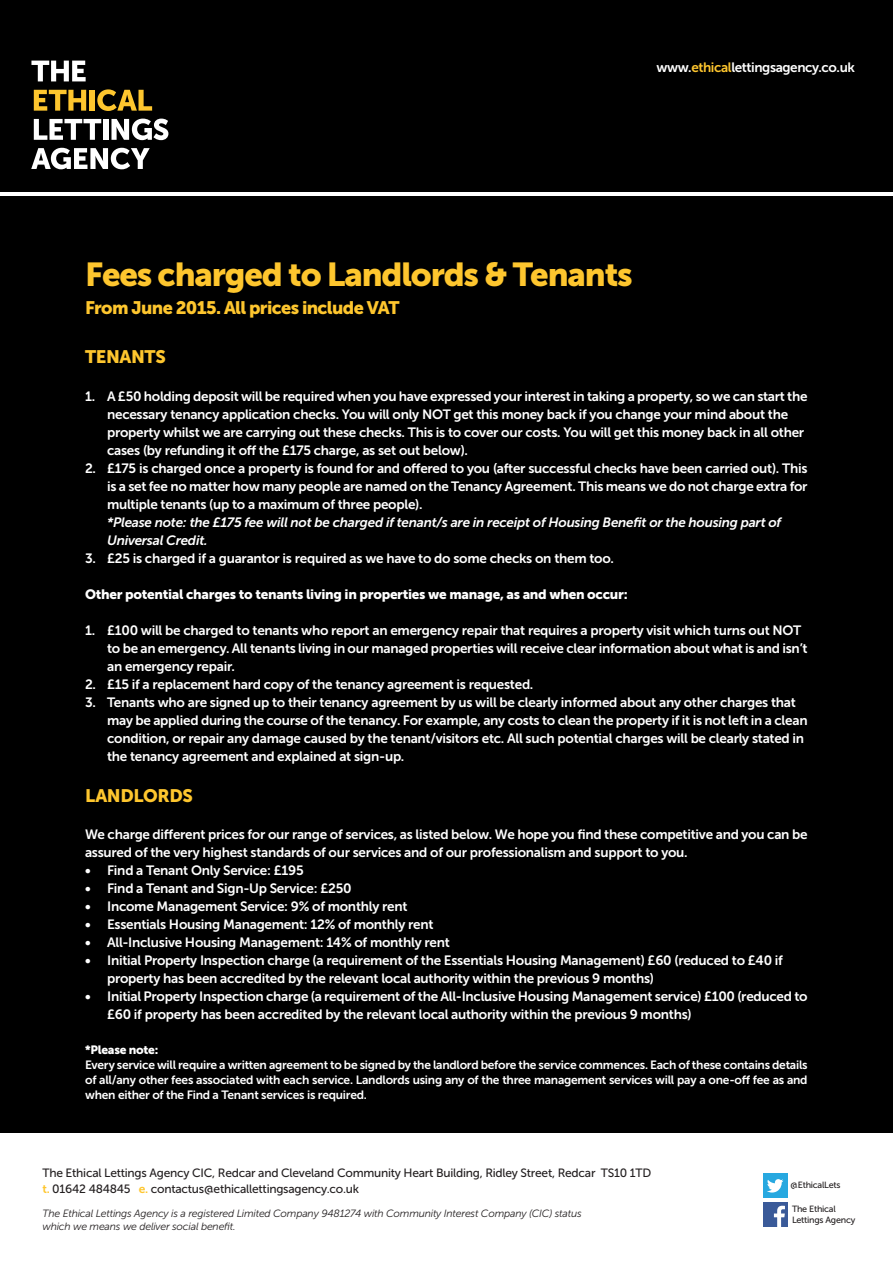
<style>
.page{position:relative;width:893px;height:1263px;background:#fff}
.page>*{position:absolute;margin:0;border:0;box-sizing:border-box;transform-origin:0 0}
.t1{font:33px "Museo Sans 900";letter-spacing:-.035em;color:#fec62e}
.t2{font:18px "Museo Sans 900";letter-spacing:-.035em;color:#fec62e}
.t3{font:13.5px/18px "Museo Sans 700";letter-spacing:-.02em;color:#fff}
.t4{font:italic 13.5px/18px "Museo Sans 700";letter-spacing:-.02em;color:#fff}
.t5{font:13.5px "Museo Sans 900";letter-spacing:-.02em;color:#fff}
.t6{font:12px/15px "Museo Sans 700";letter-spacing:-.02em;color:#fff;text-align:justify}
.t7{font:12px/16.5px "Museo Sans 500";letter-spacing:-.02em;color:#231f20}
.t8{font:12px "Museo Sans 900";letter-spacing:-.02em;color:#fff}
.t9{font:italic 10.5px/12.6px "Museo Sans 300";letter-spacing:-.02em;color:#231f20}
.t10{font:9px/10.8px "Museo Sans 500";letter-spacing:-.025em;color:#231f20}
.s1{color:#fec62e}
.s2{font-family:"Museo Sans 700";color:#fec62e}
</style>
<div class="page">
<div style="left:0;top:0;width:893px;height:191px;background:#000"></div>
<div style="left:0;top:196px;width:893px;height:937px;background:#000"></div>
<svg style="left:31px;top:61px;width:55px;height:20px"></svg>
<svg style="left:34px;top:90px;width:52px;height:21px"></svg>
<div style="left:89px;top:90px;width:6px;height:21px;background:#fec62e"></div>
<svg style="left:97px;top:89px;width:55px;height:22px"></svg>
<svg style="left:34px;top:119px;width:67px;height:21px"></svg>
<div style="left:103px;top:119px;width:5px;height:21px;background:#fff"></div>
<svg style="left:111px;top:119px;width:57px;height:21px"></svg>
<svg style="left:31px;top:148px;width:119px;height:21px"></svg>
<div style="left:763px;top:1173px;width:24px;height:25px;background:#27a8e0"></div>
<svg style="left:767px;top:1179px;width:16px;height:13px"></svg>
<div style="left:763px;top:1202px;width:24px;height:25px;background:#3a5a99"></div>
<svg style="left:774px;top:1206px;width:11px;height:21px"></svg>
<p class="t3" style="left:656px;top:59px;width:200px">www.<span class="s1">ethical</span>lettingsagency.co.uk</p>
<h1 class="t1" style="left:85px;top:255px;width:549px">Fees charged to Landlords &amp; Tenants</h1>
<h2 class="t2" style="left:85px;top:297px;width:316px">From June 2015. All prices include VAT</h2>
<h2 class="t2" style="left:85px;top:346px;width:82px">TENANTS</h2>
<p class="t3" style="left:107px;top:387px;width:702px;text-indent:-22px">1. A £50 holding deposit will be required when you have expressed your interest in taking a property, so we can start the necessary tenancy application checks. You will only NOT get this money back if you change your mind about the property whilst we are carrying out these checks. This is to cover our costs. You will get this money back in all other cases (by refunding it off the £175 charge, as set out below).</p>
<p class="t3" style="left:107px;top:459px;width:702px;text-align:justify;text-indent:-22px">2. £175 is charged once a property is found for and offered to you (after successful checks have been carried out). This is a set fee no matter how many people are named on the Tenancy Agreement. This means we do not charge extra for multiple tenants (up to a maximum of three people).</p>
<p class="t4" style="left:107px;top:513px;width:676px">*Please note: the £175 fee will not be charged if tenant/s are in receipt of Housing Benefit or the housing part of<br>Universal Credit.</p>
<p class="t3" style="left:85px;top:549px;width:530px">3. £25 is charged if a guarantor is required as we have to do some checks on them too.</p>
<p class="t5" style="left:85px;top:586px;width:544px">Other potential charges to tenants living in properties we manage, as and when occur:</p>
<p class="t3" style="left:107px;top:621px;width:702px;text-indent:-22px">1. £100 will be charged to tenants who report an emergency repair that requires a property visit which turns out NOT to be an emergency. All tenants living in our managed properties will receive clear information about what is and isn’t an emergency repair.</p>
<p class="t3" style="left:85px;top:675px;width:450px">2. £15 if a replacement hard copy of the tenancy agreement is requested.</p>
<p class="t3" style="left:107px;top:693px;width:702px;text-indent:-22px">3. Tenants who are signed up to their tenancy agreement by us will be clearly informed about any other charges that may be applied during the course of the tenancy. For example, any costs to clean the property if it is not left in a clean condition, or repair any damage caused by the tenant/visitors etc. All such potential charges will be clearly stated in the tenancy agreement and explained at sign-up.</p>
<h2 class="t2" style="left:85px;top:785px;width:109px">LANDLORDS</h2>
<p class="t3" style="left:85px;top:826px;width:724px">We charge different prices for our range of services, as listed below. We hope you find these competitive and you can be assured of the very highest standards of our services and of our professionalism and support to you.</p>
<p class="t3" style="left:85px;top:862px;width:220px">• Find a Tenant Only Service: £195</p>
<p class="t3" style="left:85px;top:880px;width:268px">• Find a Tenant and Sign-Up Service: £250</p>
<p class="t3" style="left:85px;top:898px;width:324px">• Income Management Service: 9% of monthly rent</p>
<p class="t3" style="left:85px;top:916px;width:350px">• Essentials Housing Management: 12% of monthly rent</p>
<p class="t3" style="left:85px;top:934px;width:366px">• All-Inclusive Housing Management: 14% of monthly rent</p>
<p class="t3" style="left:107px;top:952px;width:677px;text-indent:-22px">• Initial Property Inspection charge (a requirement of the Essentials Housing Management) £60 (reduced to £40 if property has been accredited by the relevant local authority within the previous 9 months)</p>
<p class="t3" style="left:107px;top:988px;width:702px;text-indent:-22px">• Initial Property Inspection charge (a requirement of the All-Inclusive Housing Management service) £100 (reduced to £60 if property has been accredited by the relevant local authority within the previous 9 months)</p>
<p class="t8" style="left:85px;top:1043px;width:75px">*Please note:</p>
<p class="t6" style="left:85px;top:1058px;width:724px">Every service will require a written agreement to be signed by the landlord before the service commences. Each of these contains details of all/any other fees associated with each service. Landlords using any of the three management services will pay a one-off fee as and when either of the Find a Tenant services is required.</p>
<p class="t7" style="left:43px;top:1164px;width:610px">The Ethical Lettings Agency CIC, Redcar and Cleveland Community Heart Building, Ridley Street, Redcar TS10 1TD <span class="s2">t.</span> 01642 484845 <span class="s2">e.</span> contactus@ethicallettingsagency.co.uk</p>
<p class="t9" style="left:43px;top:1207px;width:541px">The Ethical Lettings Agency is a registered Limited Company 9481274 with Community Interest Company (CIC) status which we means we deliver social benefit.</p>
<p class="t10" style="left:791px;top:1179px;width:51px">@EthicalLets</p>
<p class="t10" style="left:792px;top:1203px;width:65px">The Ethical<br>Lettings Agency</p>
</div>
